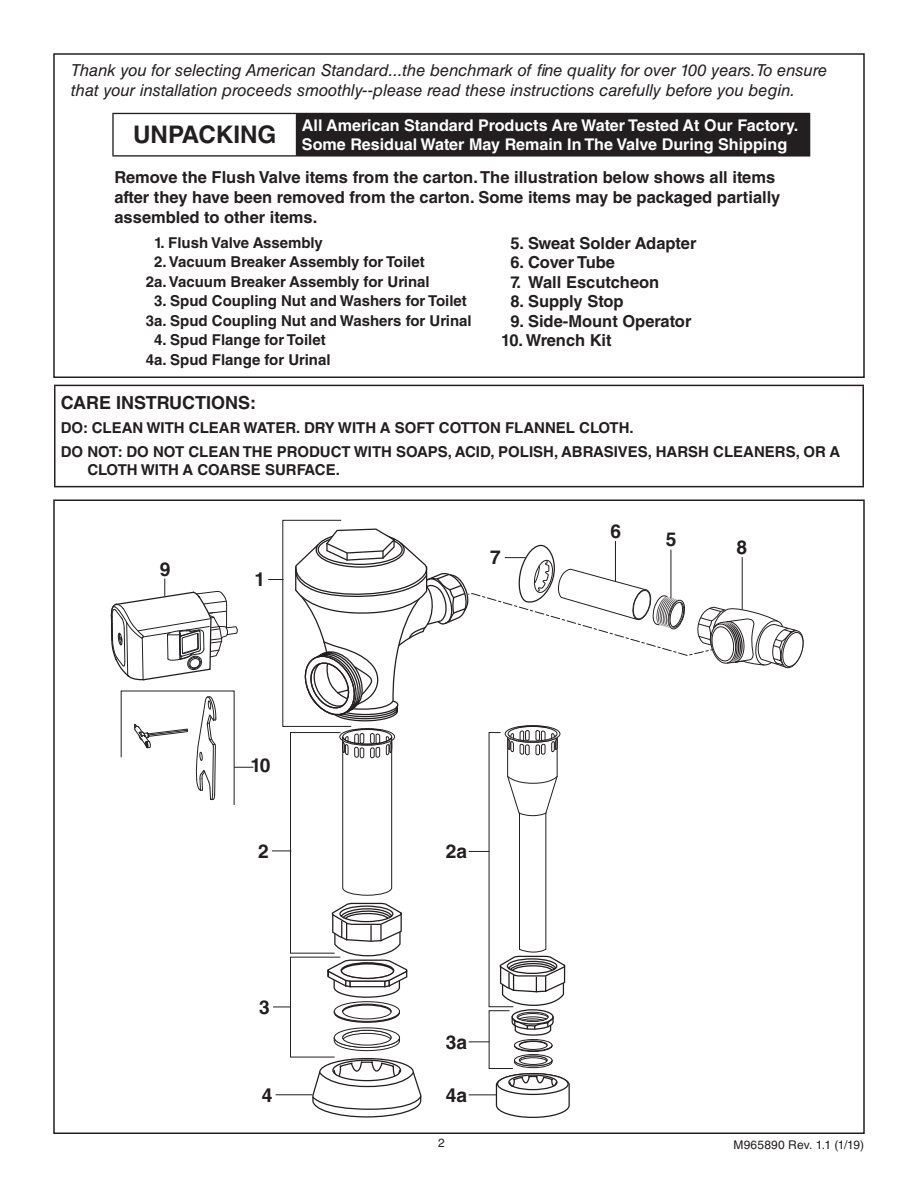
<style>
.page{position:relative;width:918px;height:1188px;background:#fff}
.page>*{position:absolute;margin:0;border:0;box-sizing:border-box;transform-origin:0 0}
.t1{font:700 24.3px "Helvetica LT Std";color:#231f20}
.t2{font:700 19.2px "Helvetica LT Std";color:#231f20}
.t3{font:700 18px "Helvetica LT Std";color:#231f20}
.t4{font:700 16.5px/19.8px "Helvetica LT Std";color:#231f20}
.t5{font:italic 16.5px/19.8px "Helvetica LT Std";color:#231f20}
.t6{font:700 16.2px "Helvetica LT Std";color:#fff}
.t7{font:700 15px/18px "Helvetica LT Std";color:#231f20}
.t8{font:12px "Helvetica LT Std";letter-spacing:.02em;color:#231f20}
</style>
<div class="page">
<div style="left:53px;top:53px;width:812px;height:325px;border:2px solid #231f20"></div>
<div style="left:297px;top:113px;width:513px;height:43px;background:#231f20"></div>
<hr style="left:112px;top:113px;width:185px;height:1px;background:#231f20">
<hr style="left:112px;top:114px;width:2px;height:41px;background:#231f20">
<hr style="left:296px;top:114px;width:1px;height:41px;background:#231f20">
<hr style="left:112px;top:155px;width:185px;height:2px;background:#231f20">
<hr style="left:297px;top:155px;width:513px;height:2px;background:#231f20">
<hr style="left:54px;top:385px;width:810px;height:1px;background:#231f20">
<hr style="left:54px;top:386px;width:2px;height:100px;background:#231f20">
<hr style="left:862px;top:386px;width:2px;height:100px;background:#231f20">
<hr style="left:54px;top:486px;width:810px;height:1px;background:#231f20">
<svg style="left:121px;top:690px;width:132px;height:115px"></svg>
<svg style="left:110px;top:579px;width:128px;height:102px"></svg>
<svg style="left:268px;top:520px;width:536px;height:598px"></svg>
<p class="t5" style="left:71px;top:61px;width:758px">Thank you for selecting American Standard...the benchmark of fine quality for over 100 years.To ensure that your installation proceeds smoothly--please read these instructions carefully before you begin.</p>
<p class="t1" style="left:133px;top:120px;width:145px">UNPACKING</p>
<p class="t6" style="left:302px;top:115px;width:498px">All American Standard Products Are Water Tested At Our Factory.</p>
<p class="t6" style="left:302px;top:135px;width:487px">Some Residual Water May Remain In The Valve During Shipping</p>
<p class="t4" style="left:114px;top:167px;width:667px">Remove the Flush Valve items from the carton. The illustration below shows all items after they have been removed from the carton. Some items may be packaged partially assembled to other items.</p>
<p class="t7" style="left:154px;top:233px;width:170px">1. Flush Valve Assembly</p>
<p class="t7" style="left:154px;top:253px;width:272px">2. Vacuum Breaker Assembly for Toilet</p>
<p class="t7" style="left:146px;top:272px;width:286px">2a. Vacuum Breaker Assembly for Urinal</p>
<p class="t7" style="left:154px;top:292px;width:314px">3. Spud Coupling Nut and Washers for Toilet</p>
<p class="t7" style="left:146px;top:311px;width:328px">3a. Spud Coupling Nut and Washers for Urinal</p>
<p class="t7" style="left:154px;top:331px;width:173px">4. Spud Flange for Toilet</p>
<p class="t7" style="left:146px;top:350px;width:186px">4a. Spud Flange for Urinal</p>
<p class="t4" style="left:510px;top:233px;width:188px">5. Sweat Solder Adapter</p>
<p class="t4" style="left:510px;top:253px;width:106px">6. Cover Tube</p>
<p class="t4" style="left:510px;top:272px;width:151px">7. Wall Escutcheon</p>
<p class="t4" style="left:510px;top:292px;width:115px">8. Supply Stop</p>
<p class="t4" style="left:510px;top:311px;width:183px">9. Side-Mount Operator</p>
<p class="t4" style="left:501px;top:331px;width:112px">10. Wrench Kit</p>
<p class="t3" style="left:61px;top:392px;width:197px">CARE INSTRUCTIONS:</p>
<p class="t7" style="left:61px;top:419px;width:575px">DO: CLEAN WITH CLEAR WATER. DRY WITH A SOFT COTTON FLANNEL CLOTH.</p>
<p class="t7" style="left:87px;top:443px;width:754px;text-indent:-27px">DO NOT: DO NOT CLEAN THE PRODUCT WITH SOAPS, ACID, POLISH, ABRASIVES, HARSH CLEANERS, OR A<br>CLOTH WITH A COARSE SURFACE.</p>
<p class="t2" style="left:160px;top:558px;width:12px">9</p>
<p class="t2" style="left:254px;top:568px;width:12px">1</p>
<p class="t2" style="left:250px;top:753px;width:22px">10</p>
<p class="t2" style="left:258px;top:839px;width:12px">2</p>
<p class="t2" style="left:259px;top:995px;width:12px">3</p>
<p class="t2" style="left:262px;top:1083px;width:12px">4</p>
<p class="t2" style="left:490px;top:546px;width:12px">7</p>
<p class="t2" style="left:611px;top:520px;width:12px">6</p>
<p class="t2" style="left:666px;top:527px;width:12px">5</p>
<p class="t2" style="left:736px;top:536px;width:12px">8</p>
<p class="t2" style="left:446px;top:840px;width:23px">2a</p>
<p class="t2" style="left:446px;top:1030px;width:23px">3a</p>
<p class="t2" style="left:446px;top:1083px;width:23px">4a</p>
<p class="t8" style="left:438px;top:1136px;width:8px">2</p>
<p class="t8" style="left:733px;top:1138px;width:132px">M965890 Rev. 1.1 (1/19)</p>
</div>
